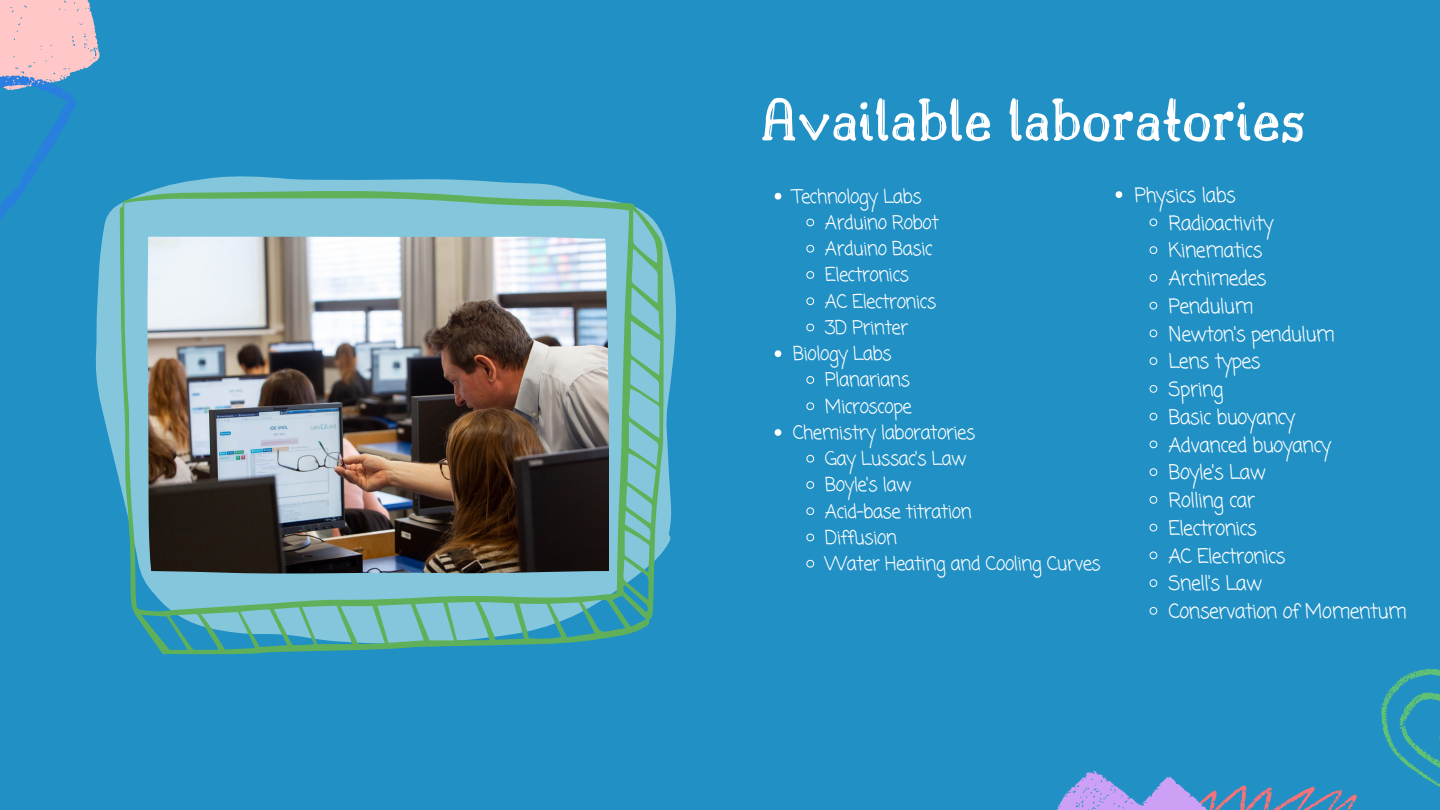
<style>
.page{position:relative;width:1440px;height:810px;background:#2090c5}
.page>*{position:absolute;margin:0;border:0;box-sizing:border-box;transform-origin:0 0}
.t1{font:64px "Drukaatie Burti";color:#fff}
.t2{font:20px "Coming Soon";letter-spacing:-.04em;color:#fff}
.t3{font:19px "Coming Soon";letter-spacing:-.04em;color:#fff}
</style>
<div class="page">
<svg style="left:95px;top:176px;width:581px;height:479px"></svg>
<svg style="left:119px;top:191px;width:545px;height:463px;background:#6db9bc"></svg>
<img style="left:147px;top:237px;width:461px;height:337px">
<svg style="left:775px;top:193px;width:6px;height:7px"></svg>
<svg style="left:806px;top:218px;width:9px;height:9px"></svg>
<svg style="left:806px;top:244px;width:9px;height:9px"></svg>
<svg style="left:806px;top:271px;width:9px;height:8px"></svg>
<svg style="left:806px;top:297px;width:9px;height:8px"></svg>
<svg style="left:806px;top:323px;width:9px;height:9px"></svg>
<svg style="left:775px;top:350px;width:6px;height:7px"></svg>
<svg style="left:806px;top:376px;width:9px;height:8px"></svg>
<svg style="left:806px;top:402px;width:9px;height:8px"></svg>
<svg style="left:775px;top:429px;width:6px;height:7px"></svg>
<svg style="left:806px;top:454px;width:9px;height:9px"></svg>
<svg style="left:806px;top:481px;width:9px;height:8px"></svg>
<svg style="left:806px;top:507px;width:9px;height:8px"></svg>
<svg style="left:806px;top:533px;width:9px;height:9px"></svg>
<svg style="left:806px;top:559px;width:9px;height:9px"></svg>
<svg style="left:1116px;top:191px;width:6px;height:7px"></svg>
<svg style="left:1149px;top:218px;width:9px;height:9px"></svg>
<svg style="left:1149px;top:246px;width:9px;height:8px"></svg>
<svg style="left:1149px;top:274px;width:9px;height:8px"></svg>
<svg style="left:1149px;top:301px;width:9px;height:9px"></svg>
<svg style="left:1149px;top:329px;width:9px;height:9px"></svg>
<svg style="left:1149px;top:357px;width:9px;height:8px"></svg>
<svg style="left:1149px;top:385px;width:9px;height:8px"></svg>
<svg style="left:1149px;top:412px;width:9px;height:9px"></svg>
<svg style="left:1149px;top:440px;width:9px;height:9px"></svg>
<svg style="left:1149px;top:468px;width:9px;height:8px"></svg>
<svg style="left:1149px;top:496px;width:9px;height:8px"></svg>
<svg style="left:1149px;top:523px;width:9px;height:9px"></svg>
<svg style="left:1149px;top:551px;width:9px;height:9px"></svg>
<svg style="left:1149px;top:579px;width:9px;height:8px"></svg>
<svg style="left:1149px;top:607px;width:9px;height:8px"></svg>
<svg style="left:1056px;top:668px;width:384px;height:142px"></svg>
<svg style="left:0;top:0;width:104px;height:225px"></svg>
<p class="t1" style="left:760px;top:84px;width:547px">Available laboratories</p>
<p class="t3" style="left:793px;top:183px;width:131px">Technology Labs</p>
<p class="t3" style="left:825px;top:209px;width:115px">Arduino Robot</p>
<p class="t3" style="left:825px;top:236px;width:109px">Arduino Basic</p>
<p class="t3" style="left:825px;top:262px;width:86px">Electronics</p>
<p class="t3" style="left:825px;top:288px;width:113px">AC Electronics</p>
<p class="t3" style="left:825px;top:314px;width:85px">3D Printer</p>
<p class="t3" style="left:793px;top:341px;width:101px">Biology Labs</p>
<p class="t3" style="left:825px;top:367px;width:87px">Planarians</p>
<p class="t3" style="left:825px;top:393px;width:88px">Microscope</p>
<p class="t3" style="left:793px;top:419px;width:184px">Chemistry laboratories</p>
<p class="t3" style="left:825px;top:446px;width:143px">Gay Lussac's Law</p>
<p class="t3" style="left:825px;top:472px;width:88px">Boyle's law</p>
<p class="t3" style="left:825px;top:498px;width:148px">Acid-base titration</p>
<p class="t3" style="left:825px;top:524px;width:74px">Diffusion</p>
<p class="t3" style="left:825px;top:551px;width:277px">Water Heating and Cooling Curves</p>
<p class="t2" style="left:1135px;top:181px;width:103px">Physics labs</p>
<p class="t2" style="left:1169px;top:209px;width:106px">Radioactivity</p>
<p class="t2" style="left:1169px;top:237px;width:95px">Kinematics</p>
<p class="t2" style="left:1169px;top:264px;width:100px">Archimedes</p>
<p class="t2" style="left:1169px;top:292px;width:87px">Pendulum</p>
<p class="t2" style="left:1169px;top:320px;width:168px">Newton's pendulum</p>
<p class="t2" style="left:1169px;top:348px;width:93px">Lens types</p>
<p class="t2" style="left:1169px;top:375px;width:56px">Spring</p>
<p class="t2" style="left:1169px;top:403px;width:128px">Basic buoyancy</p>
<p class="t2" style="left:1169px;top:431px;width:164px">Advanced buoyancy</p>
<p class="t2" style="left:1169px;top:459px;width:99px">Boyle's Law</p>
<p class="t2" style="left:1169px;top:486px;width:88px">Rolling car</p>
<p class="t2" style="left:1169px;top:514px;width:90px">Electronics</p>
<p class="t2" style="left:1169px;top:542px;width:119px">AC Electronics</p>
<p class="t2" style="left:1169px;top:570px;width:95px">Snell's Law</p>
<p class="t2" style="left:1169px;top:597px;width:240px">Conservation of Momentum</p>
</div>
